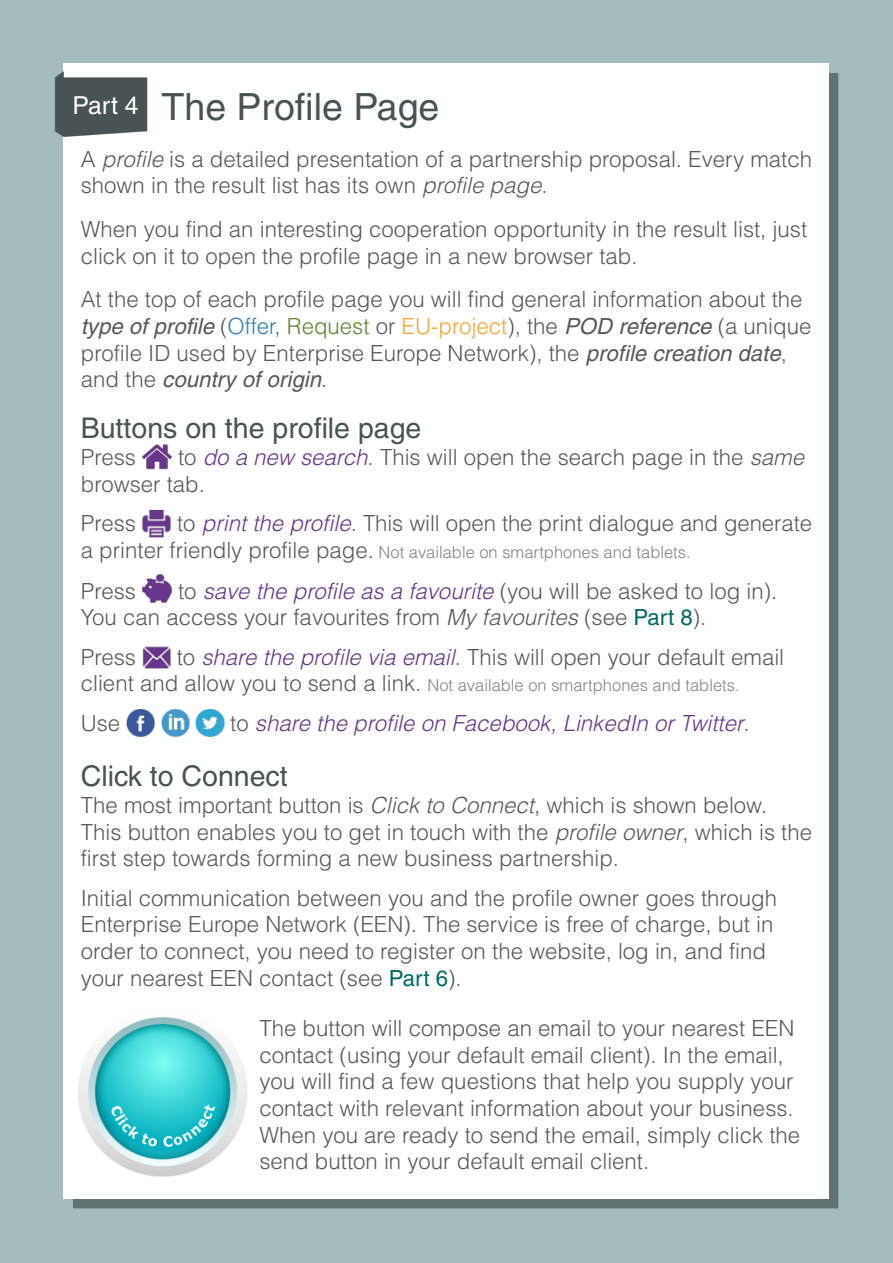
<style>
.page{position:relative;width:893px;height:1263px;background:#a3bcbc}
.page>*{position:absolute;margin:0;border:0;box-sizing:border-box;transform-origin:0 0}
.Titel{font:37.5px "Helvetica LT";color:#475354}
.Undertitel{font:28.5px "Helvetica LT";color:#475354}
.Undertitel_vit{font:24.75px "Helvetica LT";color:#fff}
.Löptext{font:300 22.2px/26.7px "Helvetica LT";color:#58595b}
.Löptext-2{font:italic 300 22.2px "Helvetica LT";color:#66368a}
.Löptext-3{font:300 16.5px "Helvetica LT";color:#808285}
.s1{font-style:italic}
.s2{font-weight:400;font-style:italic}
.s3{color:#2d80b9}
.s4{color:#5e872e}
.s5{color:#f5a532}
.s6{font-style:italic;color:#66368a}
.s7{font-size:22.2px;color:#58595b}
.s8{font-weight:400;color:#006a66}
.s9{font-style:normal;color:#58595b}
</style>
<div class="page">
<div style="left:64px;top:64px;width:765px;height:1135px;background:#fff"></div>
<img style="left:142px;top:444px;width:30px;height:26px">
<img style="left:142px;top:510px;width:29px;height:28px">
<img style="left:142px;top:575px;width:30px;height:28px">
<img style="left:142px;top:646px;width:29px;height:23px">
<img style="left:126px;top:709px;width:29px;height:28px">
<img style="left:161px;top:709px;width:28px;height:28px">
<img style="left:196px;top:709px;width:28px;height:28px">
<img style="left:54px;top:69px;width:94px;height:70px">
<img style="left:78px;top:1017px;width:169px;height:160px">
<p class="Titel" style="left:162px;top:85px;width:279px">The Profile Page</p>
<p class="Löptext" style="left:81px;top:145px;width:733px">A <span class="s1">profile</span> is a detailed presentation of a partnership proposal. Every match shown in the result list has its own <span class="s1">profile page</span>.</p>
<p class="Löptext" style="left:81px;top:215px;width:728px">When you find an interesting cooperation opportunity in the result list, just click on it to open the profile page in a new browser tab.</p>
<p class="Löptext" style="left:81px;top:286px;width:723px">At the top of each profile page you will find general information about the</p>
<p class="Löptext" style="left:81px;top:312px;width:732px"><span class="s2">type of profile</span> (<span class="s3">Offer</span>, <span class="s4">Request</span> or <span class="s5">EU-project</span>), the <span class="s2">POD reference</span> (a unique profile ID used by Enterprise Europe Network), the <span class="s2">profile creation date</span>, and the <span class="s2">country of origin</span>.</p>
<p class="Undertitel" style="left:81px;top:412px;width:342px">Buttons on the profile page</p>
<p class="Löptext" style="left:81px;top:444px;width:57px">Press</p>
<p class="Löptext" style="left:178px;top:444px;width:628px">to <span class="s6">do a new search</span>. This will open the search page in the <span class="s1">same</span></p>
<p class="Löptext" style="left:81px;top:470px;width:126px">browser tab.</p>
<p class="Löptext" style="left:81px;top:510px;width:57px">Press</p>
<p class="Löptext" style="left:177px;top:510px;width:636px">to <span class="s6">print the profile</span>. This will open the print dialogue and generate</p>
<p class="Löptext-3" style="left:81px;top:542px;width:611px"><span class="s7">a printer friendly profile page.</span> Not available on smartphones and tablets.</p>
<p class="Löptext" style="left:81px;top:577px;width:57px">Press</p>
<p class="Undertitel_vit" style="left:73px;top:91px;width:68px">Part 4</p>
<p class="Löptext" style="left:81px;top:577px;width:698px;text-indent:97px">to <span class="s6">save the profile as a favourite</span> (you will be asked to log in).<br>You can access your favourites from <span class="s1">My favourites</span> (see <span class="s8">Part 8</span>).</p>
<p class="Löptext" style="left:81px;top:643px;width:57px">Press</p>
<p class="Löptext" style="left:177px;top:643px;width:609px">to <span class="s6">share the profile via email</span>. This will open your default email</p>
<p class="Löptext-3" style="left:81px;top:675px;width:660px"><span class="s7">client and allow you to send a link.</span> Not available on smartphones and tablets.</p>
<p class="Löptext" style="left:81px;top:709px;width:41px">Use</p>
<p class="Löptext-2" style="left:230px;top:709px;width:521px"><span class="s9">to</span> share the profile on Facebook, LinkedIn or Twitter<span class="s9">.</span></p>
<p class="Undertitel" style="left:81px;top:760px;width:208px">Click to Connect</p>
<p class="Löptext" style="left:81px;top:791px;width:733px">The most important button is <span class="s1">Click to Connect</span>, which is shown below.<br>This button enables you to get in touch with the <span class="s1">profile owner</span>, which is the first step towards forming a new business partnership.</p>
<p class="Löptext" style="left:81px;top:884px;width:698px">Initial communication between you and the profile owner goes through<br>Enterprise Europe Network (EEN). The service is free of charge, but in</p>
<p class="Löptext" style="left:81px;top:937px;width:687px">order to connect, you need to register on the website, log in, and find your nearest EEN contact (see <span class="s8">Part 6</span>).</p>
<p class="Löptext" style="left:259px;top:1014px;width:542px">The button will compose an email to your nearest EEN contact (using your default email client). In the email, you will find a few questions that help you supply your contact with relevant information about your business.<br>When you are ready to send the email, simply click the send button in your default email client.</p>
</div>
